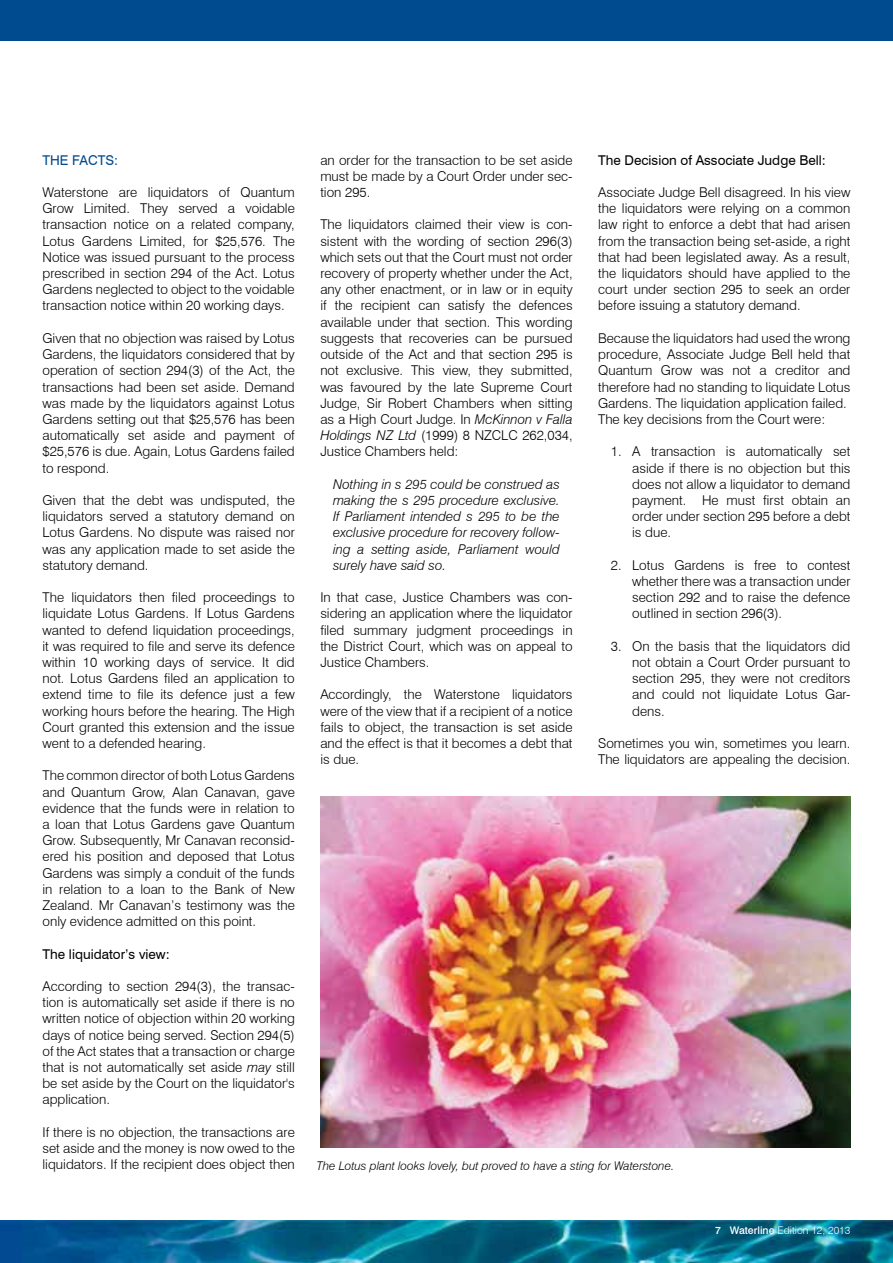
<style>
.page{position:relative;width:893px;height:1263px;background:#fff}
.page>*{position:absolute;margin:0;border:0;box-sizing:border-box;transform-origin:0 0}
.t1{font:300 13.5px/16.2px "Swiss 721 BT";color:#000;text-align:justify}
.t2{font:italic 300 13.5px/16.2px "Swiss 721 BT";color:#000;text-align:justify}
.t3{font:13.5px "Swiss 721 BT";color:#000}
.t4{font:13.5px "Swiss 721 BT";color:#004a8f}
.t5{font:italic 300 12px "Swiss 721 BT";color:#000}
.t6{font:300 10.5px "Swiss 721 BT";color:#fff}
.s1{font-style:italic}
.s2{font-weight:500}
</style>
<div class="page">
<img style="left:0;top:1220px;width:893px;height:43px">
<div style="left:0;top:0;width:893px;height:40px;background:#004a8f"></div>
<img style="left:320px;top:796px;width:530px;height:351px">
<p class="t4" style="left:43px;top:151px;width:77px">The facts:</p>
<p class="t1" style="left:43px;top:184px;width:254px">Waterstone are liquidators of Quantum Grow Limited. They served a voidable transaction notice on a related company, Lotus Gardens Limited, for $25,576. The Notice was issued pursuant to the process prescribed in section 294 of the Act. Lotus Gardens neglected to object to the voidable transaction notice within 20 working days.</p>
<p class="t1" style="left:43px;top:330px;width:254px">Given that no objection was raised by Lotus Gardens, the liquidators considered that by operation of section 294(3) of the Act, the transactions had been set aside. Demand was made by the liquidators against Lotus Gardens setting out that $25,576 has been automatically set aside and payment of $25,576 is due. Again, Lotus Gardens failed to respond.</p>
<p class="t1" style="left:43px;top:492px;width:254px">Given that the debt was undisputed, the liquidators served a statutory demand on Lotus Gardens. No dispute was raised nor was any application made to set aside the statutory demand.</p>
<p class="t1" style="left:43px;top:589px;width:254px">The liquidators then filed proceedings to liquidate Lotus Gardens. If Lotus Gardens wanted to defend liquidation proceedings, it was required to file and serve its defence within 10 working days of service. It did not. Lotus Gardens filed an application to extend time to file its defence just a few working hours before the hearing. The High Court granted this extension and the issue went to a defended hearing.</p>
<p class="t1" style="left:43px;top:767px;width:254px">The common director of both Lotus Gardens and Quantum Grow, Alan Canavan, gave evidence that the funds were in relation to a loan that Lotus Gardens gave Quantum Grow. Subsequently, Mr Canavan reconsid&shy;ered his position and deposed that Lotus Gardens was simply a conduit of the funds in relation to a loan to the Bank of New Zealand. Mr Canavan’s testimony was the only evidence admitted on this point.</p>
<p class="t3" style="left:43px;top:944px;width:129px">The liquidator’s view:</p>
<p class="t1" style="left:43px;top:978px;width:254px">According to section 294(3), the transac&shy;tion is automatically set aside if there is no written notice of objection within 20 working days of notice being served. Section 294(5) of the Act states that a transaction or charge that is not automatically set aside <span class="s1">may</span> still be set aside by the Court on the liquidator's application.</p>
<p class="t1" style="left:43px;top:1124px;width:254px">If there is no objection, the transactions are set aside and the money is now owed to the liquidators. If the recipient does object then</p>
<p class="t1" style="left:320px;top:152px;width:254px">an order for the transaction to be set aside must be made by a Court Order under sec&shy;tion 295.</p>
<p class="t1" style="left:320px;top:216px;width:254px">The liquidators claimed their view is con&shy;sistent with the wording of section 296(3) which sets out that the Court must not order recovery of property whether under the Act, any other enactment, or in law or in equity if the recipient can satisfy the defences available under that section. This wording suggests that recoveries can be pursued outside of the Act and that section 295 is not exclusive. This view, they submitted, was favoured by the late Supreme Court Judge, Sir Robert Chambers when sitting as a High Court Judge. In <span class="s1">McKinnon v Falla Holdings NZ Ltd</span> (1999) 8 NZCLC 262,034, Justice Chambers held:</p>
<p class="t2" style="left:333px;top:476px;width:228px">Nothing in s 295 could be construed as making the s 295 procedure exclusive.<br>If Parliament intended s 295 to be the exclusive procedure for recovery follow&shy;ing a setting aside, Parliament would surely have said so.</p>
<p class="t1" style="left:320px;top:589px;width:254px">In that case, Justice Chambers was con&shy;sidering an application where the liquidator filed summary judgment proceedings in the District Court, which was on appeal to Justice Chambers.</p>
<p class="t1" style="left:320px;top:686px;width:254px">Accordingly, the Waterstone liquidators were of the view that if a recipient of a notice fails to object, the transaction is set aside and the effect is that it becomes a debt that is due.</p>
<p class="t3" style="left:598px;top:151px;width:229px">The Decision of Associate Judge Bell:</p>
<p class="t1" style="left:598px;top:184px;width:254px">Associate Judge Bell disagreed. In his view the liquidators were relying on a common law right to enforce a debt that had arisen from the transaction being set-aside, a right that had been legislated away. As a result, the liquidators should have applied to the court under section 295 to seek an order before issuing a statutory demand.</p>
<p class="t1" style="left:598px;top:330px;width:254px;text-align:left">Because the liquidators had used the wrong procedure, Associate Judge Bell held that Quantum Grow was not a creditor and therefore had no standing to liquidate Lotus Gardens. The liquidation application failed.<br>The key decisions from the Court were:</p>
<p class="t1" style="left:632px;top:443px;width:220px;text-indent:-21px">1. A transaction is automatically set aside if there is no objection but this does not allow a liquidator to demand payment. He must first obtain an order under section 295 before a debt is due.</p>
<p class="t1" style="left:632px;top:557px;width:220px;text-indent:-21px">2. Lotus Gardens is free to contest whether there was a transaction under section 292 and to raise the defence outlined in section 296(3).</p>
<p class="t1" style="left:632px;top:638px;width:220px;text-indent:-21px">3. On the basis that the liquidators did not obtain a Court Order pursuant to section 295, they were not creditors and could not liquidate Lotus Gar&shy;dens.</p>
<p class="t1" style="left:598px;top:735px;width:254px">Sometimes you win, sometimes you learn.<br>The liquidators are appealing the decision.</p>
<p class="t5" style="left:316px;top:1158px;width:359px">The Lotus plant looks lovely, but proved to have a sting for Waterstone.</p>
<p class="t6" style="left:715px;top:1224px;width:137px"><span class="s2">7 Waterline</span> Edition 12, 2013</p>
</div>
